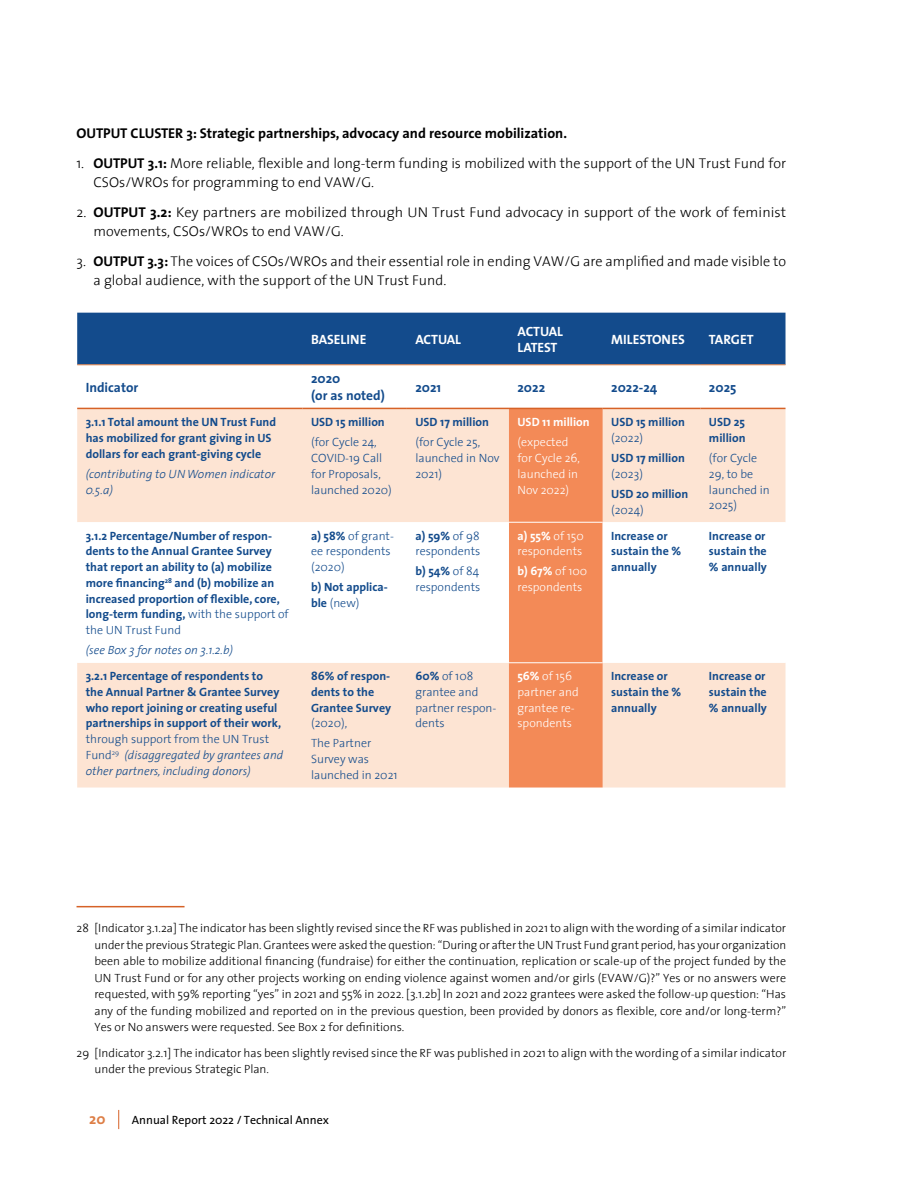
<style>
.page{position:relative;width:918px;height:1188px;background:#fff}
.page>*{position:absolute;margin:0;border:0;box-sizing:border-box;transform-origin:0 0}
.t1{font:700 15px "The Sans";color:#dd7e46}
.t2{font:300 14.25px/19.6px "The Sans";color:#000}
.t3{font:700 14.25px "The Sans";color:#000}
.t4{font:700 13.5px/16.5px "The Sans";color:#134b8c}
.t5{font:700 13.5px/16.5px "The Sans";color:#fff}
.t6{font:300 12px/16.5px "The Sans";color:#000;text-align:justify}
.t7{font:700 12px/15.8px "The Sans";color:#134b8c}
.t8{font:300 12px/15.8px "The Sans";color:#134b8c}
.t9{font:italic 300 12px/15.8px "The Sans";color:#134b8c}
.t10{font:300 12px/15.8px "The Sans";color:#fff}
.t11{font:12px "The Sans";color:#000}
.t12{font:700 12px "The Sans";color:#fff}
.s1{font-weight:700}
.s2{font-weight:300}
.s3{font-style:normal}
</style>
<div class="page">
<svg style="left:118px;top:1110px;width:1px;height:19px"></svg>
<svg style="left:77px;top:313px;width:709px;height:475px;background:#d8c6c1"></svg>
<svg style="left:77px;top:522px;width:709px;height:141px"></svg>
<hr style="left:77px;top:365px;width:226px;height:1px;background:#dd7e46">
<hr style="left:303px;top:365px;width:104px;height:1px;background:#dd7e46">
<hr style="left:407px;top:365px;width:102px;height:1px;background:#dd7e46">
<hr style="left:509px;top:365px;width:94px;height:1px;background:#dd7e46">
<hr style="left:603px;top:365px;width:97px;height:1px;background:#dd7e46">
<hr style="left:700px;top:365px;width:86px;height:1px;background:#dd7e46">
<hr style="left:509px;top:522px;width:94px;height:1px;background:#fff">
<hr style="left:509px;top:663px;width:94px;height:1px;background:#fff">
<hr style="left:77px;top:408px;width:226px;height:1px;background:#d66227">
<hr style="left:303px;top:408px;width:104px;height:1px;background:#d66227">
<hr style="left:407px;top:408px;width:102px;height:1px;background:#d66227">
<hr style="left:509px;top:408px;width:94px;height:1px;background:#d66227">
<hr style="left:603px;top:408px;width:97px;height:1px;background:#d66227">
<hr style="left:700px;top:408px;width:86px;height:1px;background:#d66227">
<hr style="left:77px;top:906px;width:108px;height:1px;background:#d66227">
<p class="t3" style="left:77px;top:121px;width:491px">OUTPUT CLUSTER 3: Strategic partnerships, advocacy and resource mobilization.</p>
<p class="t2" style="left:94px;top:153px;width:694px;text-indent:-17px">1. <span class="s1">OUTPUT 3.1:</span> More reliable, flexible and long-term funding is mobilized with the support of the UN Trust Fund for<br>CSOs/WROs for programming to end VAW/G.</p>
<p class="t2" style="left:94px;top:202px;width:694px;text-indent:-17px">2. <span class="s1">OUTPUT 3.2:</span> Key partners are mobilized through UN Trust Fund advocacy in support of the work of feminist movements, CSOs/WROs to end VAW/G.</p>
<p class="t2" style="left:94px;top:251px;width:694px;text-indent:-17px">3. <span class="s1">OUTPUT 3.3:</span> The voices of CSOs/WROs and their essential role in ending VAW/G are amplified and made visible to a global audience, with the support of the UN Trust Fund.</p>
<p class="t5" style="left:311px;top:331px;width:57px">BASELINE</p>
<p class="t5" style="left:415px;top:331px;width:47px">ACTUAL</p>
<p class="t5" style="left:517px;top:322px;width:47px">ACTUAL<br>LATEST</p>
<p class="t5" style="left:611px;top:331px;width:75px">MILESTONES</p>
<p class="t5" style="left:709px;top:331px;width:46px">TARGET</p>
<p class="t4" style="left:86px;top:379px;width:54px">Indicator</p>
<p class="t4" style="left:311px;top:370px;width:75px">2020<br>(or as noted)</p>
<p class="t4" style="left:415px;top:379px;width:27px">2021</p>
<p class="t4" style="left:517px;top:379px;width:29px">2022</p>
<p class="t4" style="left:611px;top:379px;width:48px">2022-24</p>
<p class="t4" style="left:709px;top:379px;width:29px">2025</p>
<p class="t7" style="left:86px;top:414px;width:192px">3.1.1 Total amount the UN Trust Fund has mobilized for grant giving in US dollars for each grant-giving cycle</p>
<p class="t9" style="left:86px;top:466px;width:191px">(contributing to UN Women indicator<br>0.5.a)</p>
<p class="t7" style="left:611px;top:414px;width:75px">USD 15 million</p>
<p class="t8" style="left:611px;top:430px;width:34px">(2022)</p>
<p class="t7" style="left:611px;top:450px;width:75px">USD 17 million</p>
<p class="t8" style="left:611px;top:466px;width:33px">(2023)</p>
<p class="t7" style="left:611px;top:486px;width:79px">USD 20 million</p>
<p class="t8" style="left:611px;top:501px;width:34px">(2024)</p>
<p class="t12" style="left:517px;top:412px;width:74px">USD 11 million</p>
<p class="t10" style="left:517px;top:434px;width:64px">(expected for Cycle 26, launched in<br>Nov 2022)</p>
<p class="t7" style="left:415px;top:414px;width:75px">USD 17 million</p>
<p class="t8" style="left:415px;top:434px;width:86px">(for Cycle 25, launched in Nov<br>2021)</p>
<p class="t7" style="left:311px;top:414px;width:75px">USD 15 million</p>
<p class="t8" style="left:311px;top:434px;width:82px">(for Cycle 24,<br>COVID-19 Call for Proposals, launched 2020)</p>
<p class="t7" style="left:709px;top:414px;width:38px">USD 25 million</p>
<p class="t8" style="left:709px;top:450px;width:62px">(for Cycle<br>29, to be launched in<br>2025)</p>
<p class="t7" style="left:86px;top:527px;width:205px">3.1.2 Percentage/Number of respon&shy;dents to the Annual Grantee Survey that report an ability to (a) mobilize more financing<sup>28</sup> and (b) mobilize an increased proportion of flexible, core, long-term funding, <span class="s2">with the support of the UN Trust Fund</span></p>
<p class="t9" style="left:86px;top:642px;width:149px">(see Box 3 for notes on 3.1.2.b)</p>
<p class="t7" style="left:86px;top:668px;width:197px">3.2.1 Percentage of respondents to the Annual Partner &amp; Grantee Survey who report joining or creating useful partnerships in support of their work,</p>
<p class="t9" style="left:86px;top:731px;width:199px"><span class="s3">through support from the UN Trust<br>Fund</span><sup>29</sup> (disaggregated by grantees and other partners, including donors)</p>
<p class="t8" style="left:311px;top:527px;width:84px"><span class="s1">a) 58%</span> of grant&shy;ee respondents (2020)</p>
<p class="t7" style="left:311px;top:579px;width:78px">b) Not applica&shy;ble <span class="s2">(new)</span></p>
<p class="t8" style="left:415px;top:527px;width:66px"><span class="s1">a) 59%</span> of 98 respondents</p>
<p class="t8" style="left:415px;top:563px;width:66px"><span class="s1">b) 54%</span> of 84 respondents</p>
<p class="t10" style="left:517px;top:527px;width:68px"><span class="s1">a) 55%</span> of 150 respondents</p>
<p class="t10" style="left:517px;top:563px;width:71px"><span class="s1">b) 67%</span> of 100 respondents</p>
<p class="t7" style="left:611px;top:527px;width:72px">Increase or sustain the % annually</p>
<p class="t7" style="left:709px;top:527px;width:59px;text-align:justify">Increase or sustain the % annually</p>
<p class="t7" style="left:311px;top:668px;width:82px">86% of respon&shy;dents to the<br>Grantee Survey</p>
<p class="t8" style="left:311px;top:713px;width:62px;line-height:20px">(2020),<br>The Partner</p>
<p class="t8" style="left:311px;top:751px;width:88px">Survey was launched in 2021</p>
<p class="t8" style="left:415px;top:668px;width:82px"><span class="s1">60%</span> of 108 grantee and partner respon&shy;dents</p>
<p class="t10" style="left:517px;top:668px;width:63px"><span class="s1">56%</span> of 156 partner and grantee re&shy;spondents</p>
<p class="t7" style="left:611px;top:668px;width:72px">Increase or sustain the % annually</p>
<p class="t7" style="left:709px;top:668px;width:59px;text-align:justify">Increase or sustain the % annually</p>
<p class="t6" style="left:94px;top:919px;width:693px;text-indent:-18px">28 [Indicator 3.1.2a] The indicator has been slightly revised since the RF was published in 2021 to align with the wording of a similar indicator under the previous Strategic Plan. Grantees were asked the question: “During or after the UN Trust Fund grant period, has your organization been able to mobilize additional financing (fundraise) for either the continuation, replication or scale-up of the project funded by the UN Trust Fund or for any other projects working on ending violence against women and/or girls (EVAW/G)?” Yes or no answers were requested, with 59% reporting “yes” in 2021 and 55% in 2022. [3.1.2b] In 2021 and 2022 grantees were asked the follow-up question: “Has any of the funding mobilized and reported on in the previous question, been provided by donors as flexible, core and/or long-term?” Yes or No answers were requested. See Box 2 for definitions.</p>
<p class="t6" style="left:95px;top:1044px;width:693px;text-indent:-18px">29 [Indicator 3.2.1] The indicator has been slightly revised since the RF was published in 2021 to align with the wording of a similar indicator under the previous Strategic Plan.</p>
<p class="t1" style="left:89px;top:1107px;width:18px">20</p>
<p class="t11" style="left:132px;top:1110px;width:199px">Annual Report 2022 / Technical Annex</p>
</div>
